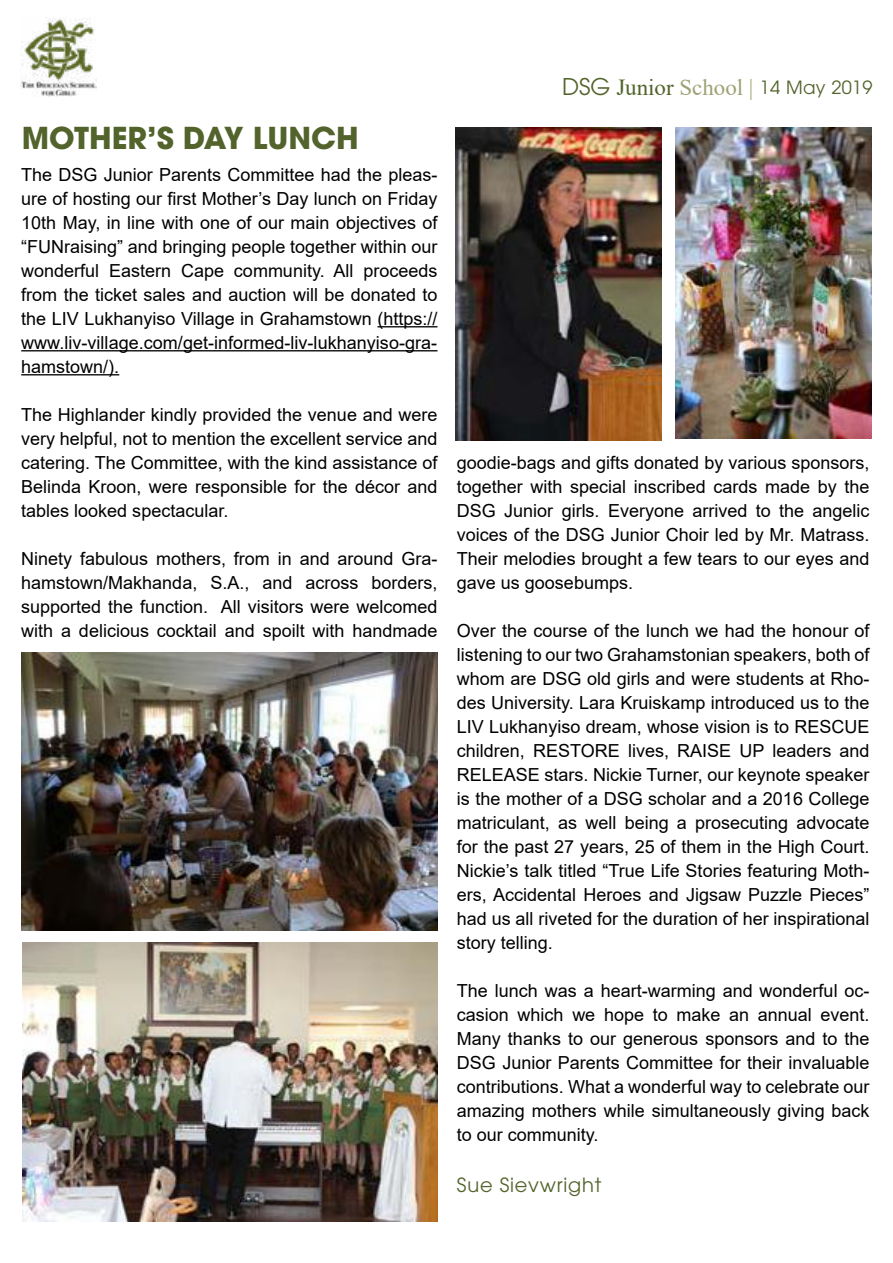
<style>
.page{position:relative;width:893px;height:1263px;background:#fff}
.page>*{position:absolute;margin:0;border:0;box-sizing:border-box;transform-origin:0 0}
.t1{font:700 30px "ITC Avant Garde Pro";color:#52632b}
.t2{font:19.5px "ITC Avant Garde Pro";letter-spacing:.04em;color:#52632b}
.t3{font:18.15px "ITC Avant Garde Pro";letter-spacing:.02em;color:#52632b}
.t4{font:18px/24px "Arial";color:#000;text-align:justify}
.s1{font-size:22.95px}
.s2{font-family:"Times New Roman";font-size:22.95px}
.s3{font-family:"Times New Roman";font-size:22.95px;color:#9ea274}
</style>
<div class="page">
<hr style="left:377px;top:326px;width:60px;height:1px;background:#000">
<hr style="left:21px;top:350px;width:416px;height:1px;background:#000">
<hr style="left:21px;top:374px;width:98px;height:1px;background:#000">
<img style="left:20px;top:19px;width:76px;height:78px">
<img style="left:21px;top:653px;width:416px;height:277px">
<img style="left:22px;top:942px;width:415px;height:279px">
<img style="left:455px;top:127px;width:207px;height:314px">
<img style="left:675px;top:128px;width:197px;height:310px">
<h1 class="t1" style="left:22px;top:118px;width:339px">MOTHER’S DAY LUNCH</h1>
<p class="t4" style="left:21px;top:162px;width:418px">The DSG Junior Parents Committee had the pleas&shy;ure of hosting our first Mother’s Day lunch on Friday 10th May, in line with one of our main objectives of “FUNraising” and bringing people together within our wonderful Eastern Cape community. All proceeds from the ticket sales and auction will be donated to the LIV Lukhanyiso Village in Grahamstown (https:// www.liv-village.com/get-informed-liv-lukhanyiso-gra&shy;hamstown/).</p>
<p class="t4" style="left:21px;top:402px;width:418px">The Highlander kindly provided the venue and were very helpful, not to mention the excellent service and catering. The Committee, with the kind assistance of Belinda Kroon, were responsible for the décor and tables looked spectacular.</p>
<p class="t4" style="left:21px;top:546px;width:418px">Ninety fabulous mothers, from in and around Gra&shy;hamstown/Makhanda, S.A., and across borders, supported the function. All visitors were welcomed with a delicious cocktail and spoilt with handmade</p>
<p class="t3" style="left:562px;top:76px;width:312px"><span class="s1">DSG</span> <span class="s2">Junior</span> <span class="s3">School |</span> 14 May 2019</p>
<p class="t4" style="left:457px;top:451px;width:414px">goodie-bags and gifts donated by various sponsors, together with special inscribed cards made by the DSG Junior girls. Everyone arrived to the angelic voices of the DSG Junior Choir led by Mr. Matrass.<br>Their melodies brought a few tears to our eyes and gave us goosebumps.</p>
<p class="t4" style="left:457px;top:619px;width:414px">Over the course of the lunch we had the honour of listening to our two Grahamstonian speakers, both of whom are DSG old girls and were students at Rho&shy;des University. Lara Kruiskamp introduced us to the LIV Lukhanyiso dream, whose vision is to RESCUE children, RESTORE lives, RAISE UP leaders and RELEASE stars. Nickie Turner, our keynote speaker is the mother of a DSG scholar and a 2016 College matriculant, as well being a prosecuting advocate for the past 27 years, 25 of them in the High Court.<br>Nickie’s talk titled “True Life Stories featuring Moth&shy;ers, Accidental Heroes and Jigsaw Puzzle Pieces” had us all riveted for the duration of her inspirational story telling.</p>
<p class="t4" style="left:457px;top:979px;width:414px">The lunch was a heart-warming and wonderful oc&shy;casion which we hope to make an annual event.<br>Many thanks to our generous sponsors and to the DSG Junior Parents Committee for their invaluable contributions. What a wonderful way to celebrate our amazing mothers while simultaneously giving back to our community.</p>
<p class="t2" style="left:457px;top:1173px;width:146px">Sue Sievwright</p>
</div>
